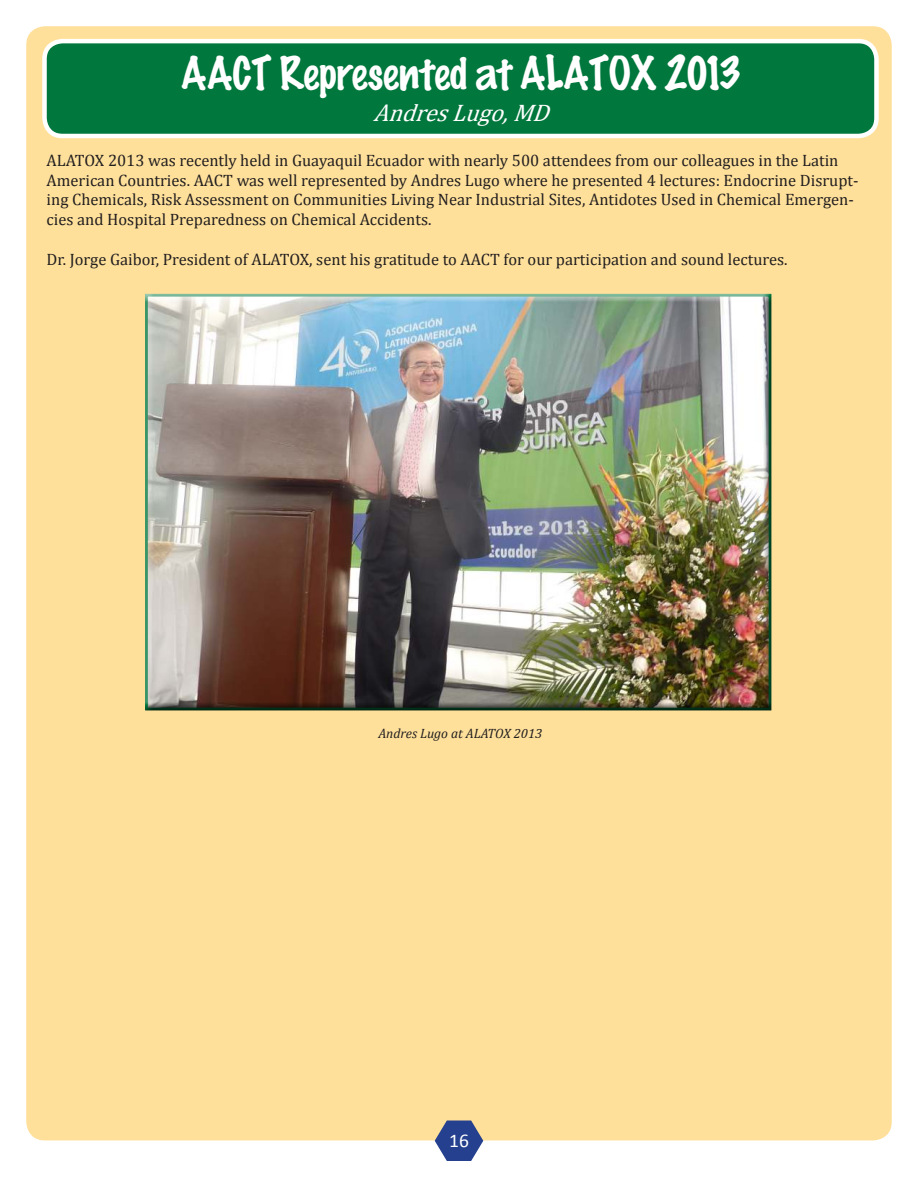
<style>
.page{position:relative;width:918px;height:1188px;background:#fff}
.page>*{position:absolute;margin:0;border:0;box-sizing:border-box;transform-origin:0 0}
.t1{font:42px "Marker Felt Normal";color:#fff}
.t2{font:italic 24px "Cambria";color:#fff}
.t3{font:19.5px "Calibri";color:#fff}
.t4{font:16.5px/19.8px "Cambria";color:#221f1f}
.t5{font:italic 13.5px "Cambria";color:#221f1f}
</style>
<div class="page">
<div style="left:27px;top:27px;width:864px;height:1113px;background:#ffe09b;border-radius:18px"></div>
<svg style="left:434px;top:1120px;width:50px;height:41px"></svg>
<div style="left:45px;top:41px;width:831px;height:95px;background:#00773c;border-radius:18px"></div>
<div style="left:42px;top:39px;width:837px;height:99px;border:5px solid #fff;border-radius:18px"></div>
<img style="left:145px;top:293px;width:627px;height:418px">
<h1 class="t1" style="left:181px;top:54px;width:561px">AACT Represented at ALATOX 2013</h1>
<h2 class="t2" style="left:373px;top:103px;width:184px">AndresLugo,MD</h2>
<p class="t4" style="left:47px;top:152px;width:814px">ALATOX 2013 was recently held in Guayaquil Ecuador with nearly 500 attendees from our colleagues in the Latin American Countries. AACT was well represented by Andres Lugo where he presented 4 lectures: Endocrine Disrupt&shy;ing Chemicals, Risk Assessment on Communities Living Near Industrial Sites, Antidotes Used in Chemical Emergen&shy;cies and Hospital Preparedness on Chemical Accidents.</p>
<p class="t4" style="left:47px;top:251px;width:743px">Dr. Jorge Gaibor, President of ALATOX, sent his gratitude to AACT for our participation and sound lectures.</p>
<p class="t5" style="left:378px;top:729px;width:165px">Andres Lugo at ALATOX 2013</p>
<p class="t3" style="left:449px;top:1128px;width:21px">16</p>
</div>
